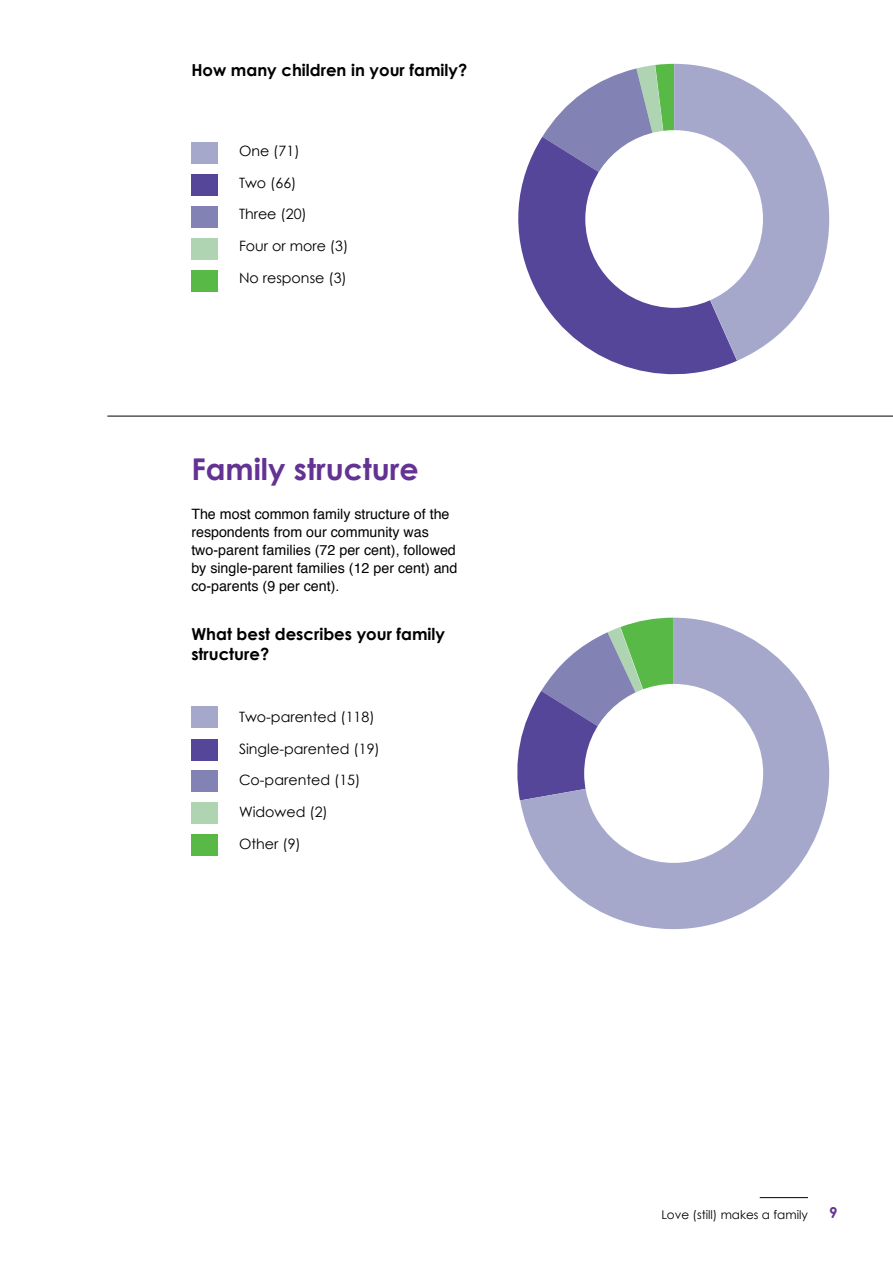
<style>
.page{position:relative;width:893px;height:1263px;background:#fff}
.page>*{position:absolute;margin:0;border:0;box-sizing:border-box;transform-origin:0 0}
.t1{font:700 30px "Century Gothic";color:#633293}
.t2{font:700 16.5px/19.5px "Century Gothic";color:#000}
.t3{font:700 15px "Century Gothic";color:#633293}
.t4{font:14.25px/18px "Helvetica";color:#000}
.t5{font:14.25px "Century Gothic";color:#000}
.t6{font:12px "Century Gothic";color:#000}
</style>
<div class="page">
<hr style="left:760px;top:1197px;width:48px;height:1px;background:#000">
<hr style="left:107px;top:416px;width:786px;height:1px;background:#000">
<svg style="left:517px;top:744px;width:3px;height:56px"></svg>
<svg style="left:520px;top:618px;width:309px;height:311px;fill:#a5a8cb"></svg>
<div style="left:584px;top:684px;width:179px;height:179px;background:#fff;border-radius:50%"></div>
<div style="left:191px;top:270px;width:27px;height:21px;background:#58b947"></div>
<div style="left:191px;top:238px;width:27px;height:21px;background:#aed4b1"></div>
<div style="left:191px;top:206px;width:27px;height:21px;background:#8283b4"></div>
<div style="left:191px;top:175px;width:27px;height:21px;background:#564699"></div>
<div style="left:191px;top:142px;width:27px;height:21px;background:#a5a8cb"></div>
<svg style="left:542px;top:64px;width:132px;height:73px"></svg>
<svg style="left:518px;top:137px;width:219px;height:238px;fill:#564699"></svg>
<svg style="left:674px;top:64px;width:155px;height:297px;fill:#a5a8cb"></svg>
<div style="left:585px;top:130px;width:178px;height:178px;background:#fff;border-radius:50%"></div>
<div style="left:192px;top:834px;width:26px;height:21px;background:#58b947"></div>
<div style="left:192px;top:802px;width:26px;height:22px;background:#aed4b1"></div>
<div style="left:192px;top:771px;width:26px;height:21px;background:#8283b4"></div>
<div style="left:192px;top:739px;width:26px;height:21px;background:#564699"></div>
<div style="left:192px;top:707px;width:26px;height:21px;background:#a5a8cb"></div>
<p class="t2" style="left:191px;top:60px;width:277px">How many children in your family?</p>
<p class="t5" style="left:239px;top:141px;width:62px">One (71)</p>
<p class="t5" style="left:239px;top:172px;width:59px">Two (66)</p>
<p class="t5" style="left:239px;top:204px;width:69px">Three (20)</p>
<p class="t5" style="left:239px;top:236px;width:111px">Four or more (3)</p>
<p class="t5" style="left:239px;top:268px;width:109px">No response (3)</p>
<h1 class="t1" style="left:191px;top:446px;width:229px">Family structure</h1>
<p class="t4" style="left:191px;top:505px;width:268px">The most common family structure of the respondents from our community was two-parent families (72 per cent), followed by single-parent families (12 per cent) and co-parents (9 per cent).</p>
<p class="t2" style="left:191px;top:624px;width:255px">What best describes your family structure?</p>
<p class="t5" style="left:239px;top:707px;width:137px">Two-parented (118)</p>
<p class="t5" style="left:239px;top:738px;width:142px">Single-parented (19)</p>
<p class="t5" style="left:239px;top:770px;width:123px">Co-parented (15)</p>
<p class="t5" style="left:239px;top:802px;width:90px">Widowed (2)</p>
<p class="t5" style="left:239px;top:834px;width:63px">Other (9)</p>
<p class="t6" style="left:661px;top:1206px;width:148px">Love (still) makes a family</p>
<p class="t3" style="left:829px;top:1201px;width:10px">9</p>
</div>
